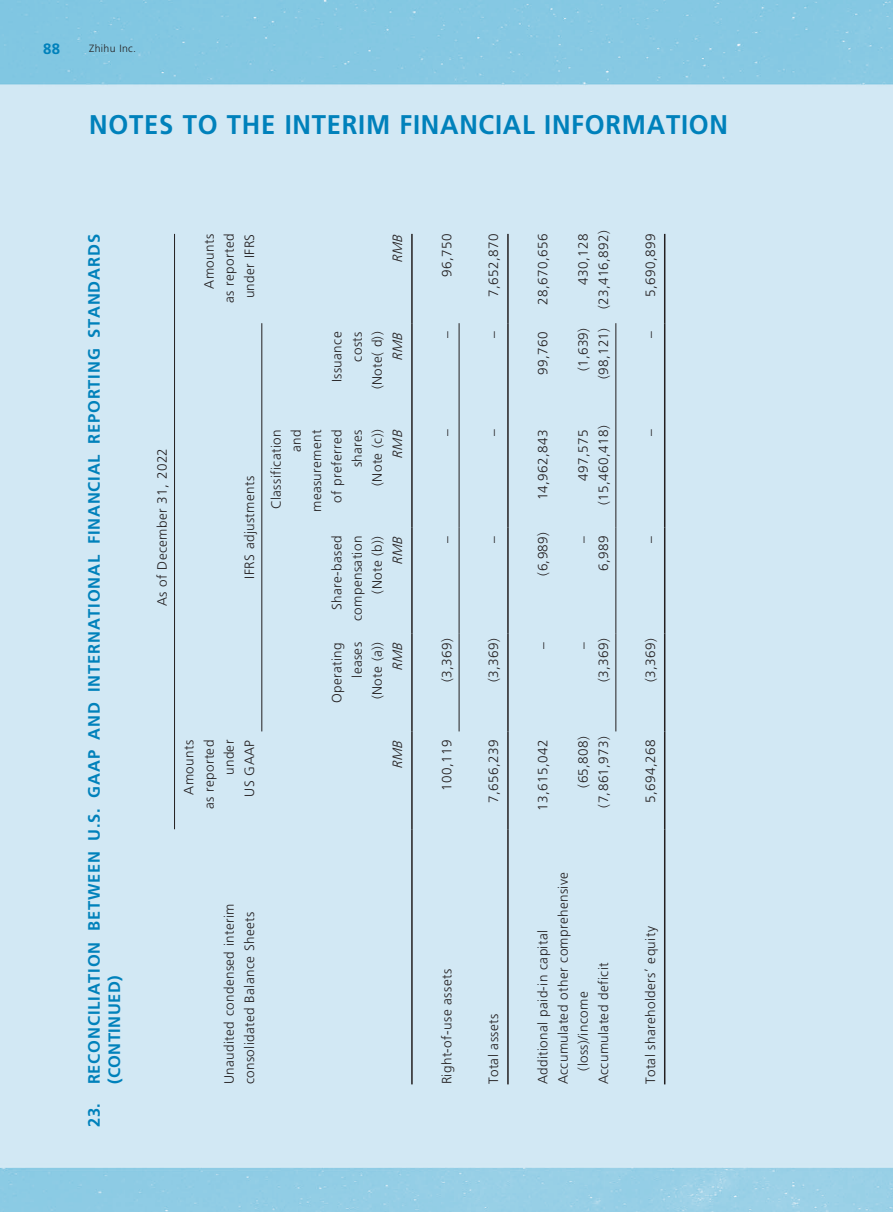
<style>
.page{position:relative;width:893px;height:1212px;background:#fff}
.page>*{position:absolute;margin:0;border:0;box-sizing:border-box;transform-origin:0 0}
.t1{font:700 27px "Jwgqgm Frutiger LT Std";letter-spacing:.03em;color:#0081bb;scale:.95 1}
.t2{font:700 16.5px/20.2px "Skwhpt Frutiger LT Std";letter-spacing:.05em;color:#0081bb}
.t3{font:700 15px "Skwhpt Frutiger LT Std";color:#0081bb}
.t4{font:300 13.5px/20.2px "Vqhxbv Frutiger LT Std";letter-spacing:.03em;color:#231f20;text-align:right}
.t5{font:italic 300 13.5px "Vqhxbv Frutiger LT Std";color:#231f20}
.t6{font:300 10.5px "Sqwvwt Frutiger LT Std";letter-spacing:.03em;color:#231f20}
</style>
<div class="page">
<hr style="left:174px;top:234px;width:1px;height:595px;background:#231f20">
<hr style="left:261px;top:323px;width:1px;height:408px;background:#231f20">
<hr style="left:411px;top:829px;width:2px;height:255px;background:#231f20">
<hr style="left:411px;top:731px;width:2px;height:98px;background:#231f20">
<hr style="left:411px;top:634px;width:2px;height:97px;background:#231f20">
<hr style="left:411px;top:527px;width:2px;height:107px;background:#231f20">
<hr style="left:411px;top:421px;width:2px;height:106px;background:#231f20">
<hr style="left:411px;top:323px;width:2px;height:98px;background:#231f20">
<hr style="left:411px;top:234px;width:2px;height:89px;background:#231f20">
<hr style="left:459px;top:634px;width:1px;height:97px;background:#231f20">
<hr style="left:459px;top:527px;width:1px;height:107px;background:#231f20">
<hr style="left:459px;top:421px;width:1px;height:106px;background:#231f20">
<hr style="left:459px;top:323px;width:1px;height:98px;background:#231f20">
<hr style="left:507px;top:829px;width:2px;height:255px;background:#231f20">
<hr style="left:507px;top:731px;width:2px;height:98px;background:#231f20">
<hr style="left:507px;top:634px;width:2px;height:97px;background:#231f20">
<hr style="left:507px;top:527px;width:2px;height:107px;background:#231f20">
<hr style="left:507px;top:421px;width:2px;height:106px;background:#231f20">
<hr style="left:507px;top:323px;width:2px;height:98px;background:#231f20">
<hr style="left:507px;top:234px;width:2px;height:89px;background:#231f20">
<hr style="left:615px;top:634px;width:1px;height:97px;background:#231f20">
<hr style="left:615px;top:527px;width:1px;height:107px;background:#231f20">
<hr style="left:615px;top:421px;width:1px;height:106px;background:#231f20">
<hr style="left:615px;top:323px;width:1px;height:98px;background:#231f20">
<hr style="left:664px;top:829px;width:1px;height:255px;background:#231f20">
<hr style="left:664px;top:731px;width:1px;height:98px;background:#231f20">
<hr style="left:664px;top:634px;width:1px;height:97px;background:#231f20">
<hr style="left:664px;top:527px;width:1px;height:107px;background:#231f20">
<hr style="left:664px;top:421px;width:1px;height:106px;background:#231f20">
<hr style="left:664px;top:323px;width:1px;height:98px;background:#231f20">
<hr style="left:664px;top:234px;width:1px;height:89px;background:#231f20">
<p class="t3" style="left:43px;top:40px;width:19px">88</p>
<p class="t6" style="left:89px;top:43px;width:48px">Zhihu Inc.</p>
<h1 class="t1" style="left:89px;top:109px;width:674px">NOTES TO THE INTERIM FINANCIAL INFORMATION</h1>
<p class="t2" style="left:84px;top:1084px;width:851px;text-indent:-43px;rotate:-90deg">23. RECONCILIATION BETWEEN U.S. GAAP AND INTERNATIONAL FINANCIAL REPORTING STANDARDS (CONTINUED)</p>
<p class="t4" style="left:199px;top:303px;width:71px;rotate:-90deg">Amounts as reported under IFRS</p>
<p class="t5" style="left:390px;top:263px;width:33px;rotate:-90deg">RMB</p>
<p class="t4" style="left:327px;top:389px;width:59px;rotate:-90deg">Issuance costs (Note( d))</p>
<p class="t5" style="left:390px;top:361px;width:33px;rotate:-90deg">RMB</p>
<p class="t4" style="left:152px;top:606px;width:160px;rotate:-90deg">As of December 31, 2022</p>
<p class="t4" style="left:240px;top:579px;width:104px;rotate:-90deg">IFRS adjustments</p>
<p class="t4" style="left:266px;top:512px;width:84px;rotate:-90deg">Classification and measurement of preferred shares<br>(Note (c))</p>
<p class="t5" style="left:390px;top:459px;width:33px;rotate:-90deg">RMB</p>
<p class="t4" style="left:327px;top:621px;width:87px;rotate:-90deg">Share-based compensation (Note (b))</p>
<p class="t4" style="left:327px;top:703px;width:62px;rotate:-90deg">Operating leases (Note (a))</p>
<p class="t5" style="left:390px;top:565px;width:33px;rotate:-90deg">RMB</p>
<p class="t5" style="left:390px;top:671px;width:33px;rotate:-90deg">RMB</p>
<p class="t4" style="left:179px;top:809px;width:71px;rotate:-90deg">Amounts as reported under<br>US GAAP</p>
<p class="t5" style="left:390px;top:769px;width:33px;rotate:-90deg">RMB</p>
<p class="t4" style="left:219px;top:1084px;width:182px;text-align:left;rotate:-90deg">Unaudited condensed interim consolidated Balance Sheets</p>
<p class="t4" style="left:437px;top:277px;width:45px;rotate:-90deg">96,750</p>
<p class="t4" style="left:437px;top:338px;width:8px;rotate:-90deg">–</p>
<p class="t4" style="left:484px;top:297px;width:65px;rotate:-90deg">7,652,870</p>
<p class="t4" style="left:484px;top:338px;width:8px;rotate:-90deg">–</p>
<p class="t4" style="left:437px;top:436px;width:8px;rotate:-90deg">–</p>
<p class="t4" style="left:484px;top:436px;width:8px;rotate:-90deg">–</p>
<p class="t4" style="left:437px;top:542px;width:8px;rotate:-90deg">–</p>
<p class="t4" style="left:484px;top:542px;width:8px;rotate:-90deg">–</p>
<p class="t4" style="left:437px;top:682px;width:45px;rotate:-90deg">(3,369)</p>
<p class="t4" style="left:437px;top:791px;width:53px;rotate:-90deg">100,119</p>
<p class="t4" style="left:484px;top:682px;width:45px;rotate:-90deg">(3,369)</p>
<p class="t4" style="left:484px;top:803px;width:65px;rotate:-90deg">7,656,239</p>
<p class="t4" style="left:437px;top:1084px;width:117px;rotate:-90deg">Right-of-use assets</p>
<p class="t4" style="left:484px;top:1084px;width:72px;rotate:-90deg">Total assets</p>
<p class="t4" style="left:533px;top:305px;width:72px;rotate:-90deg">28,670,656</p>
<p class="t4" style="left:533px;top:375px;width:45px;rotate:-90deg">99,760</p>
<p class="t4" style="left:533px;top:500px;width:72px;rotate:-90deg">14,962,843</p>
<p class="t4" style="left:533px;top:576px;width:45px;rotate:-90deg">(6,989)</p>
<p class="t4" style="left:573px;top:285px;width:53px;rotate:-90deg">430,128</p>
<p class="t4" style="left:573px;top:371px;width:45px;rotate:-90deg">(1,639)</p>
<p class="t4" style="left:594px;top:309px;width:81px;rotate:-90deg">(23,416,892)</p>
<p class="t4" style="left:594px;top:379px;width:53px;rotate:-90deg">(98,121)</p>
<p class="t4" style="left:573px;top:480px;width:53px;rotate:-90deg">497,575</p>
<p class="t4" style="left:594px;top:505px;width:81px;rotate:-90deg">(15,460,418)</p>
<p class="t4" style="left:573px;top:542px;width:8px;rotate:-90deg">–</p>
<p class="t4" style="left:594px;top:571px;width:37px;rotate:-90deg">6,989</p>
<p class="t4" style="left:533px;top:649px;width:8px;rotate:-90deg">–</p>
<p class="t4" style="left:533px;top:811px;width:72px;rotate:-90deg">13,615,042</p>
<p class="t4" style="left:573px;top:649px;width:8px;rotate:-90deg">–</p>
<p class="t4" style="left:594px;top:682px;width:45px;rotate:-90deg">(3,369)</p>
<p class="t4" style="left:573px;top:788px;width:53px;rotate:-90deg">(65,808)</p>
<p class="t4" style="left:594px;top:807px;width:73px;rotate:-90deg">(7,861,973)</p>
<p class="t4" style="left:553px;top:1070px;width:200px;text-align:left;text-indent:-14px;rotate:-90deg">Accumulated other comprehensive (loss)/income</p>
<p class="t4" style="left:533px;top:1084px;width:156px;rotate:-90deg">Additional paid-in capital</p>
<p class="t4" style="left:594px;top:1084px;width:123px;rotate:-90deg">Accumulated deficit</p>
<p class="t4" style="left:640px;top:297px;width:65px;rotate:-90deg">5,690,899</p>
<p class="t4" style="left:640px;top:338px;width:8px;rotate:-90deg">–</p>
<p class="t4" style="left:640px;top:436px;width:8px;rotate:-90deg">–</p>
<p class="t4" style="left:640px;top:542px;width:8px;rotate:-90deg">–</p>
<p class="t4" style="left:640px;top:682px;width:45px;rotate:-90deg">(3,369)</p>
<p class="t4" style="left:640px;top:803px;width:65px;rotate:-90deg">5,694,268</p>
<p class="t4" style="left:640px;top:1084px;width:159px;rotate:-90deg">Total shareholders’ equity</p>
</div>
